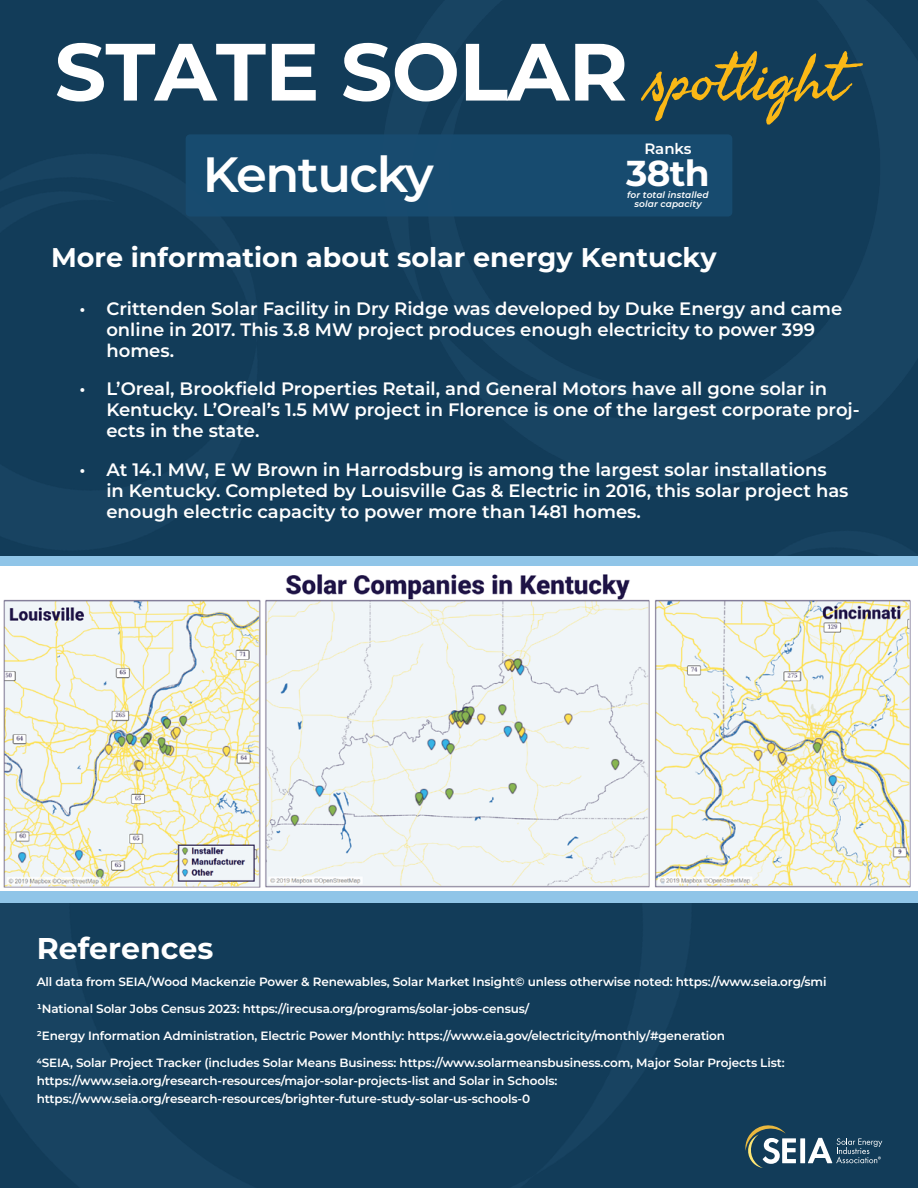
<style>
.page{position:relative;width:918px;height:1188px;background:#fff}
.page>*{position:absolute;margin:0;border:0;box-sizing:border-box;transform-origin:0 0}
.t1{font:100 81px "Montserrat";letter-spacing:-.01em;color:#fff}
.t2{font:64.5px "Seaweed Script Pro";color:#fab816}
.t3{font:600 49.5px "Montserrat";letter-spacing:-.03em;color:#fff}
.t4{font:100 36px "Montserrat";color:#fff}
.t5{font:100 30px "Montserrat";color:#fff}
.t6{font:100 27px "Montserrat";color:#fff}
.t7{font:600 18px/21px "Montserrat";color:#fff}
.t8{font:600 15px "Montserrat";letter-spacing:-.005em;color:#fff}
.t9{font:600 12px "Montserrat";letter-spacing:-.01em;color:#fff}
.t10{font:italic 600 9px "Montserrat";letter-spacing:.01em;color:#fff}
</style>
<div class="page">
<div style="left:0;top:0;width:918px;height:1187px;background:#123c59"></div>
<div style="left:0;top:556px;width:918px;height:347px;background:#90c5e8"></div>
<div style="left:186px;top:134px;width:546px;height:82px;background:#184c70;border-radius:4px"></div>
<img style="left:0;top:567px;width:918px;height:324px">
<svg style="left:745px;top:1125px;width:51px;height:43px"></svg>
<div style="left:800px;top:1138px;width:5px;height:25px;background:#fff"></div>
<svg style="left:808px;top:1138px;width:74px;height:25px"></svg>
<p class="t1" style="left:55px;top:18px;width:575px">STATE SOLAR</p>
<p class="t2" style="left:648px;top:38px;width:199px">spotlight</p>
<p class="t3" style="left:203px;top:139px;width:233px">Kentucky</p>
<p class="t8" style="left:644px;top:138px;width:49px">Ranks</p>
<p class="t4" style="left:626px;top:149px;width:85px">38th</p>
<p class="t10" style="left:627px;top:189px;width:83px">for total installed</p>
<p class="t10" style="left:634px;top:198px;width:69px">solar capacity</p>
<p class="t6" style="left:51px;top:239px;width:667px">More information about solar energy Kentucky</p>
<p class="t7" style="left:106px;top:297px;width:737px;text-indent:-27px">• Crittenden Solar Facility in Dry Ridge was developed by Duke Energy and came online in 2017. This 3.8 MW project produces enough electricity to power 399 homes.</p>
<p class="t7" style="left:106px;top:377px;width:755px;text-indent:-27px">• L’Oreal, Brookfield Properties Retail, and General Motors have all gone solar in<br>Kentucky. L’Oreal’s 1.5 MW project in Florence is one of the largest corporate proj&shy;ects in the state.</p>
<p class="t7" style="left:106px;top:458px;width:744px;text-indent:-27px">• At 14.1 MW, E W Brown in Harrodsburg is among the largest solar installations in Kentucky. Completed by Louisville Gas &amp; Electric in 2016, this solar project has enough electric capacity to power more than 1481 homes.</p>
<p class="t5" style="left:37px;top:928px;width:178px">References</p>
<p class="t9" style="left:37px;top:973px;width:791px">All data from SEIA/Wood Mackenzie Power &amp; Renewables, Solar Market Insight© unless otherwise noted: https://www.seia.org/smi</p>
<p class="t9" style="left:37px;top:1000px;width:494px">¹National Solar Jobs Census 2023: https://irecusa.org/programs/solar-jobs-census/</p>
<p class="t9" style="left:37px;top:1027px;width:690px">²Energy Information Administration, Electric Power Monthly: https://www.eia.gov/electricity/monthly/#generation</p>
<p class="t9" style="left:37px;top:1054px;width:749px">4SEIA, Solar Project Tracker (includes Solar Means Business: https://www.solarmeansbusiness.com, Major Solar Projects List:</p>
<p class="t9" style="left:37px;top:1072px;width:522px">https://www.seia.org/research-resources/major-solar-projects-list and Solar in Schools:</p>
<p class="t9" style="left:37px;top:1090px;width:495px">https://www.seia.org/research-resources/brighter-future-study-solar-us-schools-0</p>
</div>
